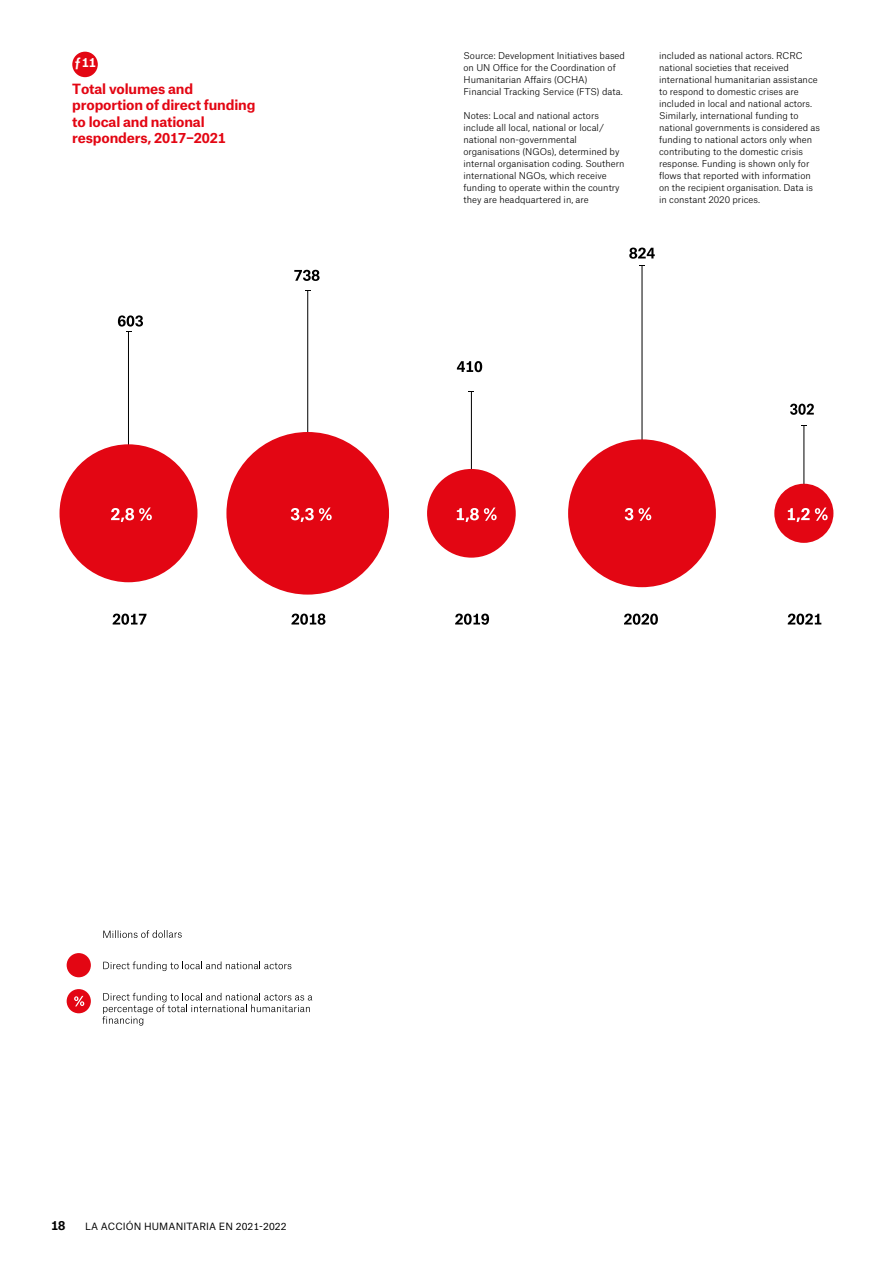
<style>
.page{position:relative;width:893px;height:1263px;background:#fff}
.page>*{position:absolute;margin:0;border:0;box-sizing:border-box;transform-origin:0 0}
.t1{font:700 13.5px/16.5px "Atlas Grotesk TF";letter-spacing:-.01em;color:#e30613}
.t2{font:700 12px "Atlas Grotesk TF";color:#fff}
.t3{font:700 12px "Atlas Grotesk TF";color:#000}
.t4{font:9.6px "Atlas Grotesk TF";letter-spacing:.01em;color:#000}
.t5{font:300 9px/12px "Atlas Grotesk TF";color:#000}
</style>
<div class="page">
<div style="left:72px;top:52px;width:26px;height:25px;background:#e30613;border-radius:50%"></div>
<hr style="left:128px;top:332px;width:1px;height:181px;background:#000">
<hr style="left:803px;top:425px;width:1px;height:88px;background:#000">
<hr style="left:642px;top:265px;width:1px;height:248px;background:#000">
<hr style="left:307px;top:290px;width:1px;height:223px;background:#000">
<hr style="left:471px;top:391px;width:1px;height:122px;background:#000">
<svg style="left:118px;top:315px;width:25px;height:17px"></svg>
<svg style="left:294px;top:270px;width:26px;height:11px"></svg>
<svg style="left:457px;top:361px;width:25px;height:11px"></svg>
<svg style="left:629px;top:248px;width:26px;height:11px"></svg>
<svg style="left:790px;top:404px;width:24px;height:11px"></svg>
<svg style="left:113px;top:614px;width:33px;height:11px"></svg>
<svg style="left:291px;top:614px;width:34px;height:11px"></svg>
<svg style="left:103px;top:961px;width:188px;height:10px"></svg>
<svg style="left:103px;top:930px;width:79px;height:8px"></svg>
<svg style="left:102px;top:993px;width:210px;height:33px"></svg>
<svg style="left:455px;top:614px;width:34px;height:11px"></svg>
<svg style="left:624px;top:614px;width:34px;height:11px"></svg>
<svg style="left:788px;top:614px;width:33px;height:11px"></svg>
<div style="left:67px;top:989px;width:24px;height:24px;background:#e30613;border-radius:50%"></div>
<svg style="left:74px;top:996px;width:10px;height:10px"></svg>
<div style="left:67px;top:953px;width:24px;height:24px;background:#e30613;border-radius:50%"></div>
<div style="left:60px;top:444px;width:137px;height:138px;background:#e30613;border-radius:50%"></div>
<div style="left:226px;top:432px;width:163px;height:163px;background:#e30613;border-radius:50%"></div>
<div style="left:427px;top:469px;width:89px;height:89px;background:#e30613;border-radius:50%"></div>
<div style="left:568px;top:439px;width:148px;height:148px;background:#e30613;border-radius:50%"></div>
<div style="left:774px;top:484px;width:59px;height:59px;background:#e30613;border-radius:50%"></div>
<svg style="left:111px;top:507px;width:41px;height:15px"></svg>
<svg style="left:291px;top:507px;width:41px;height:15px"></svg>
<svg style="left:457px;top:507px;width:40px;height:15px"></svg>
<svg style="left:625px;top:507px;width:26px;height:14px"></svg>
<svg style="left:788px;top:507px;width:40px;height:15px"></svg>
<h2 class="t2" style="left:74px;top:53px;width:23px">ƒ11</h2>
<h1 class="t1" style="left:72px;top:79px;width:185px">Total volumes and proportion of direct funding to local and national responders, 2017−2021</h1>
<p class="t5" style="left:463px;top:49px;width:163px">Source: Development Initiatives based on UN Office for the Coordination of Humanitarian Affairs (OCHA)<br>Financial Tracking Service (FTS) data.</p>
<p class="t5" style="left:463px;top:109px;width:162px">Notes: Local and national actors include all local, national or local/ national non-governmental organisations (NGOs), determined by internal organisation coding. Southern international NGOs, which receive funding to operate within the country they are headquartered in, are</p>
<p class="t5" style="left:659px;top:49px;width:162px">included as national actors. RCRC national societies that received international humanitarian assistance to respond to domestic crises are included in local and national actors.<br>Similarly, international funding to national governments is considered as funding to national actors only when contributing to the domestic crisis response. Funding is shown only for flows that reported with information on the recipient organisation. Data is in constant 2020 prices.</p>
<h2 class="t3" style="left:51px;top:1215px;width:16px">18</h2>
<p class="t4" style="left:85px;top:1219px;width:203px">LA ACCIÓN HUMANITARIA EN 2021-2022</p>
</div>
